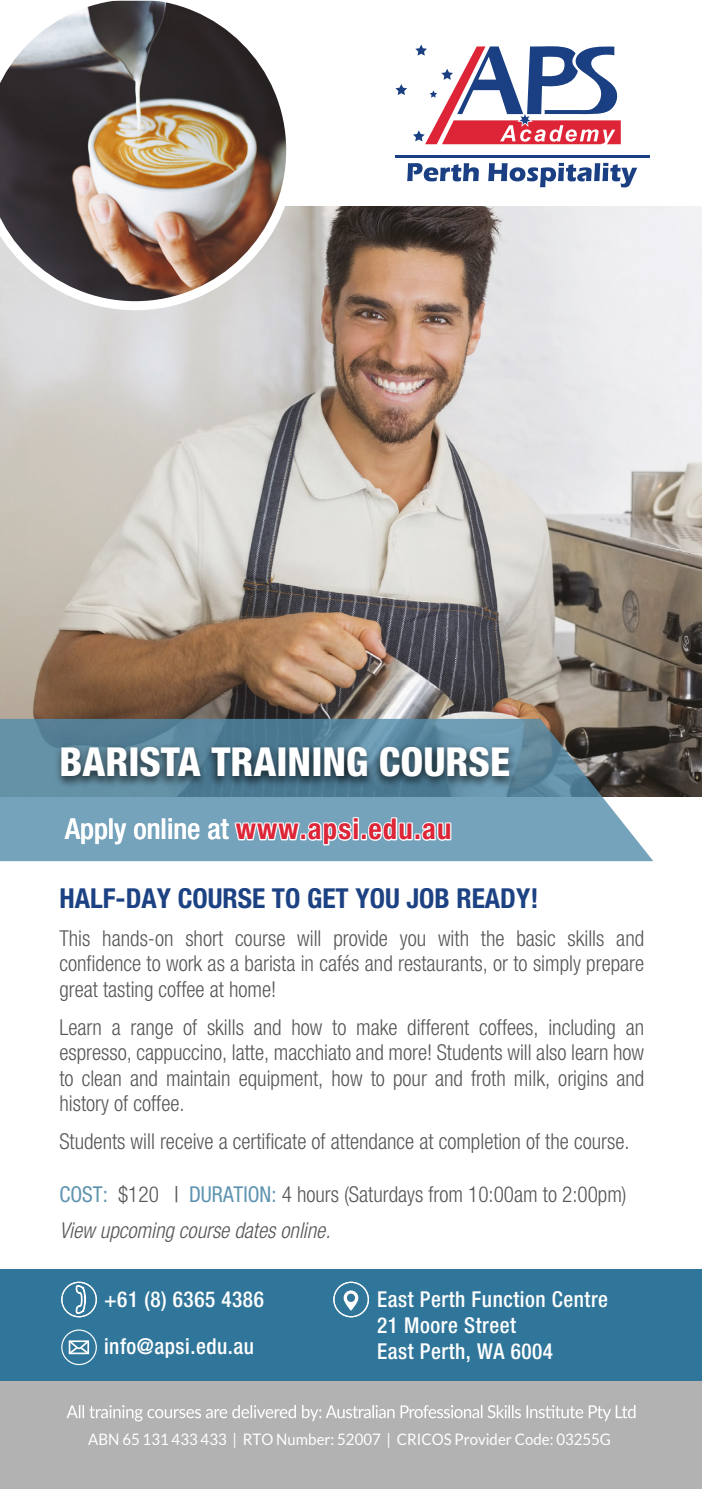
<style>
.page{position:relative;width:702px;height:1489px;background:#fff}
.page>*{position:absolute;margin:0;border:0;box-sizing:border-box;transform-origin:0 0}
.t1{font:800 condensed 40px "Helvetica Neue LT Std";color:#fff}
.t2{font:700 condensed 28.75px "Helvetica Neue LT Std";letter-spacing:.04em;color:#dd2538}
.t3{font:700 condensed 27.5px "Helvetica Neue LT Std";color:#1c4283}
.t4{font:300 condensed 22px/25.5px "Helvetica Neue LT Std";color:#575756;text-align:justify}
.t5{font:500 condensed 22px "Helvetica Neue LT Std";letter-spacing:.025em;color:#fff}
.t6{font:15.75px "Lato";color:#fff;scale:.95 1}
.s1{font-weight:500;color:#fff}
.s2{font-weight:400;color:#5f94b0}
.s3{font-weight:400}
.s4{font-style:italic}
</style>
<div class="page">
<div style="left:0;top:1268px;width:702px;height:113px;background:#30769a"></div>
<img style="left:0;top:206px;width:702px;height:590px">
<div style="left:0;top:1381px;width:702px;height:107px;background:#b3b2b2"></div>
<svg style="left:66px;top:1405px;width:569px;height:16px"></svg>
<svg style="left:61px;top:1329px;width:36px;height:35px"></svg>
<svg style="left:61px;top:1281px;width:36px;height:36px"></svg>
<svg style="left:0;top:718px;width:653px;height:143px;fill:#75a3bc"></svg>
<svg style="left:333px;top:1281px;width:36px;height:36px"></svg>
<svg style="left:343px;top:1290px;width:16px;height:20px"></svg>
<img style="left:48px;top:735px;width:475px;height:68px">
<svg style="left:233px;top:799px;width:120px;height:63px"></svg>
<div style="left:352px;top:822px;width:7px;height:18px;border:2px solid #fff"></div>
<div style="left:352px;top:817px;width:7px;height:6px;border:2px solid #fff"></div>
<div style="left:361px;top:833px;width:6px;height:7px;border:2px solid #fff"></div>
<svg style="left:367px;top:816px;width:47px;height:26px"></svg>
<div style="left:414px;top:833px;width:6px;height:7px;border:2px solid #fff"></div>
<svg style="left:420px;top:820px;width:32px;height:22px"></svg>
<img style="left:0;top:0;width:295px;height:310px">
<svg style="left:395px;top:84px;width:12px;height:11px"></svg>
<hr style="left:395px;top:155px;width:255px;height:2px;background:#1a4083">
<svg style="left:413px;top:45px;width:207px;height:100px"></svg>
<svg style="left:407px;top:163px;width:72px;height:18px"></svg>
<svg style="left:488px;top:163px;width:149px;height:24px"></svg>
<h1 class="t1" style="left:59px;top:737px;width:452px">BARISTA TRAINING COURSE</h1>
<h2 class="t2" style="left:65px;top:811px;width:387px"><span class="s1">Apply online at</span> www.apsi.edu.au</h2>
<p class="t3" style="left:59px;top:881px;width:480px">HALF-DAY COURSE TO GET YOU JOB READY!</p>
<p class="t4" style="left:59px;top:924px;width:586px">This hands-on short course will provide you with the basic skills and confidence to work as a barista in cafés and restaurants, or to simply prepare great tasting coffee at home!</p>
<p class="t4" style="left:59px;top:1013px;width:586px">Learn a range of skills and how to make different coffees, including an espresso, cappuccino, latte, macchiato and more! Students will also learn how to clean and maintain equipment, how to pour and froth milk, origins and history of coffee.</p>
<p class="t4" style="left:59px;top:1128px;width:571px">Students will receive a certificate of attendance at completion of the course.</p>
<p class="t4" style="left:59px;top:1175px;width:568px;line-height:36.5px"><span class="s2">COST:</span> $120 <span class="s3">|</span> <span class="s2">DURATION:</span> 4 hours (Saturdays from 10:00am to 2:00pm)<br><span class="s4">View upcoming course dates online.</span></p>
<p class="t5" style="left:104px;top:1285px;width:161px">+61 (8) 6365 4386</p>
<p class="t5" style="left:104px;top:1333px;width:152px">info@apsi.edu.au</p>
<p class="t5" style="left:377px;top:1285px;width:232px">East Perth Function Centre</p>
<p class="t5" style="left:377px;top:1337px;width:177px">East Perth, WA 6004</p>
<p class="t5" style="left:377px;top:1311px;width:140px">21 Moore Street</p>
<p class="t6" style="left:88px;top:1430px;width:551px">ABN 65 131 433 433 | RTO Number: 52007 | CRICOS Provider Code: 03255G</p>
</div>
